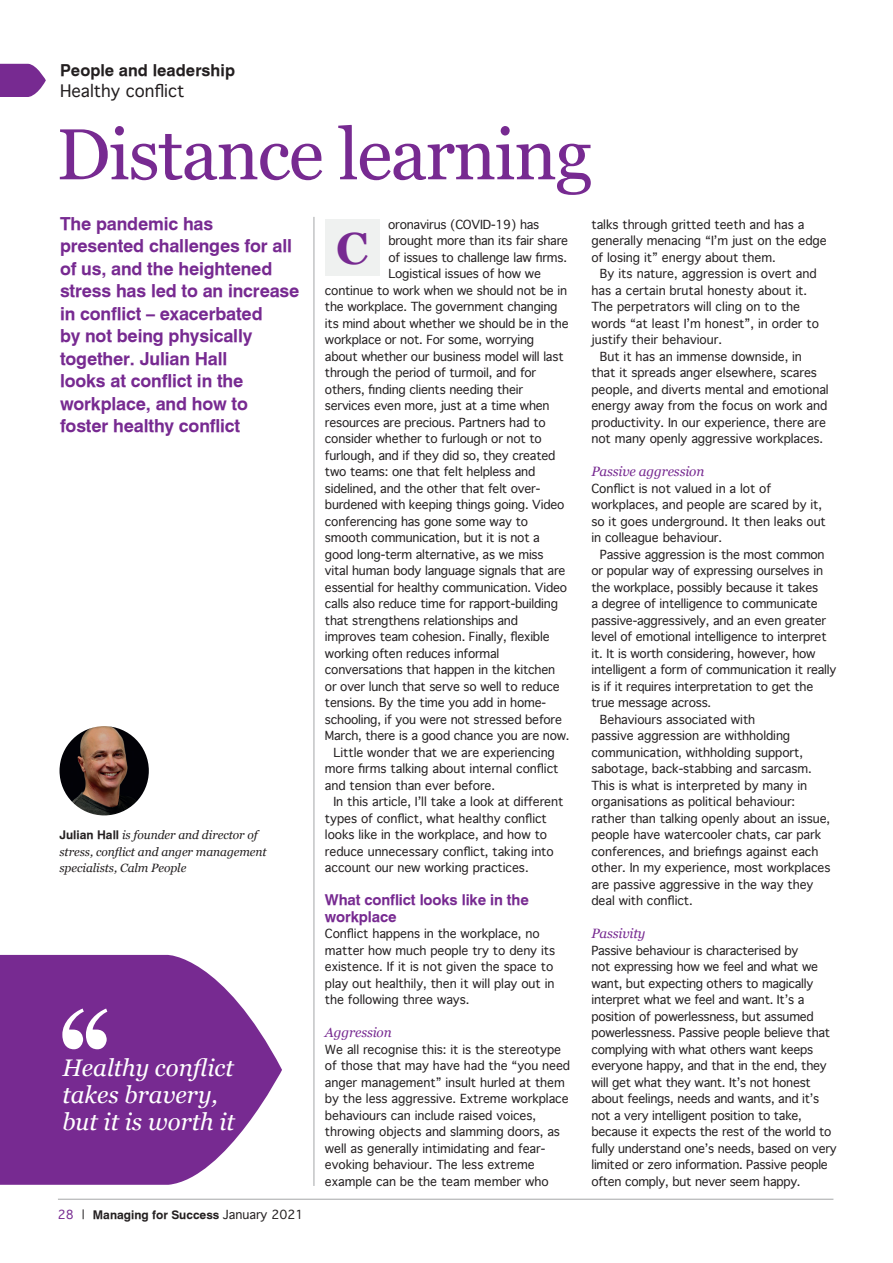
<style>
.page{position:relative;width:893px;height:1263px;background:#fff}
.page>*{position:absolute;margin:0;border:0;box-sizing:border-box;transform-origin:0 0}
.t1{font:72px "Georgia";letter-spacing:-.02em;color:#772a91}
.t2{font:700 45px "Georgia";color:#772a91}
.t3{font:italic 24px/27px "Georgia";color:#fff}
.t4{font:700 18px/22.5px "Geneva";letter-spacing:-.01em;color:#772a91}
.t5{font:700 16.5px "Geneva";color:#231f20}
.t6{font:16.5px "Geneva";color:#231f20}
.t7{font:700 15px/16.5px "Geneva";letter-spacing:-.01em;color:#772a91}
.t8{font:italic 13.5px "Georgia";letter-spacing:-.01em;color:#772a91}
.t9{font:12px/16.5px "Geneva";letter-spacing:-.015em;color:#231f20}
.t10{font:italic 12px/16.5px "Georgia";letter-spacing:-.005em;color:#231f20}
.t11{font:700 12px "Geneva";color:#231f20}
.s1{font-family:"Geneva";font-weight:700;font-style:normal}
.s2{font-weight:400;color:#772a91}
.s3{font-weight:400}
</style>
<div class="page">
<img style="left:60px;top:726px;width:89px;height:89px;border-radius:45px">
<div style="left:325px;top:219px;width:55px;height:57px;background:#eff1f0"></div>
<hr style="left:314px;top:217px;width:1px;height:969px;background:#a4a6a8">
<svg style="left:0;top:955px;width:282px;height:230px;background:#8b49a1"></svg>
<svg style="left:62px;top:1008px;width:45px;height:41px"></svg>
<svg style="left:0;top:64px;width:46px;height:33px;background:#8a48a0"></svg>
<hr style="left:58px;top:1199px;width:775px;height:1px;background:#a4a6a8">
<h3 class="t5" style="left:60px;top:60px;width:177px">People and leadership</h3>
<h3 class="t6" style="left:60px;top:81px;width:126px">Healthy conflict</h3>
<h1 class="t1" style="left:56px;top:102px;width:537px">Distance learning</h1>
<p class="t4" style="left:60px;top:212px;width:241px">The pandemic has presented challenges for all of us, and the heightened stress has led to an increase in conflict – exacerbated<br>by not being physically together. Julian Hall<br>looks at conflict in the workplace, and how to foster healthy conflict</p>
<p class="t10" style="left:60px;top:826px;width:209px"><span class="s1">Julian Hall</span> is founder and director of stress, conflict and anger management specialists, Calm People</p>
<h3 class="t3" style="left:62px;top:1053px;width:174px">Healthy conflict takes bravery, but it is worth it</h3>
<p class="t11" style="left:58px;top:1207px;width:247px"><span class="s2">28</span> <span class="s3">|</span> Managing for Success <span class="s3">January 2021</span></p>
<p class="t9" style="left:388px;top:216px;width:153px">oronavirus (COVID-19) has</p>
<p class="t9" style="left:388px;top:233px;width:181px">brought more than its fair share</p>
<p class="t9" style="left:388px;top:249px;width:180px">of issues to challenge law firms.</p>
<p class="t9" style="left:388px;top:266px;width:154px">Logistical issues of how we</p>
<p class="t9" style="left:325px;top:282px;width:244px">continue to work when we should not be in</p>
<p class="t9" style="left:325px;top:299px;width:234px">the workplace. The government changing</p>
<p class="t9" style="left:325px;top:315px;width:245px">its mind about whether we should be in the</p>
<p class="t9" style="left:325px;top:332px;width:211px">workplace or not. For some, worrying</p>
<p class="t9" style="left:325px;top:348px;width:240px">about whether our business model will last</p>
<p class="t9" style="left:325px;top:365px;width:213px">through the period of turmoil, and for</p>
<p class="t9" style="left:325px;top:381px;width:200px">others, finding clients needing their</p>
<p class="t9" style="left:325px;top:398px;width:226px">services even more, just at a time when</p>
<p class="t9" style="left:325px;top:414px;width:222px">resources are precious. Partners had to</p>
<p class="t9" style="left:325px;top:431px;width:218px">consider whether to furlough or not to</p>
<p class="t9" style="left:325px;top:447px;width:232px">furlough, and if they did so, they created</p>
<p class="t9" style="left:325px;top:464px;width:212px">two teams: one that felt helpless and</p>
<p class="t9" style="left:325px;top:480px;width:217px">sidelined, and the other that felt over-</p>
<p class="t9" style="left:325px;top:497px;width:241px">burdened with keeping things going. Video</p>
<p class="t9" style="left:325px;top:513px;width:205px">conferencing has gone some way to</p>
<p class="t9" style="left:325px;top:530px;width:216px">smooth communication, but it is not a</p>
<p class="t9" style="left:325px;top:546px;width:220px">good long-term alternative, as we miss</p>
<p class="t9" style="left:325px;top:563px;width:242px">vital human body language signals that are</p>
<p class="t9" style="left:325px;top:579px;width:244px">essential for healthy communication. Video</p>
<p class="t9" style="left:325px;top:596px;width:235px">calls also reduce time for rapport-building</p>
<p class="t9" style="left:325px;top:612px;width:195px">that strengthens relationships and</p>
<p class="t9" style="left:325px;top:629px;width:226px">improves team cohesion. Finally, flexible</p>
<p class="t9" style="left:325px;top:645px;width:176px">working often reduces informal</p>
<p class="t9" style="left:325px;top:662px;width:232px">conversations that happen in the kitchen</p>
<p class="t9" style="left:325px;top:678px;width:236px">or over lunch that serve so well to reduce</p>
<p class="t9" style="left:325px;top:695px;width:223px">tensions. By the time you add in home-</p>
<p class="t9" style="left:325px;top:711px;width:238px">schooling, if you were not stressed before</p>
<p class="t9" style="left:325px;top:728px;width:246px">March, there is a good chance you are now.</p>
<p class="t9" style="left:333px;top:744px;width:223px">Little wonder that we are experiencing</p>
<p class="t9" style="left:325px;top:761px;width:235px">more firms talking about internal conflict</p>
<p class="t9" style="left:325px;top:777px;width:172px">and tension than ever before.</p>
<p class="t9" style="left:333px;top:794px;width:231px">In this article, I’ll take a look at different</p>
<p class="t9" style="left:325px;top:810px;width:223px">types of conflict, what healthy conflict</p>
<p class="t9" style="left:325px;top:827px;width:224px">looks like in the workplace, and how to</p>
<p class="t9" style="left:325px;top:843px;width:230px">reduce unnecessary conflict, taking into</p>
<p class="t9" style="left:325px;top:860px;width:205px">account our new working practices.</p>
<p class="t7" style="left:325px;top:892px;width:205px">What conflict looks like in the workplace</p>
<p class="t9" style="left:325px;top:926px;width:232px">Conflict happens in the workplace, no matter how much people try to deny its existence. If it is not given the space to play out healthily, then it will play out in the following three ways.</p>
<p class="t8" style="left:325px;top:1023px;width:68px">Aggression</p>
<p class="t9" style="left:325px;top:1041px;width:247px">We all recognise this: it is the stereotype of those that may have had the “you need anger management” insult hurled at them by the less aggressive. Extreme workplace behaviours can include raised voices, throwing objects and slamming doors, as well as generally intimidating and fear&shy;evoking behaviour. The less extreme example can be the team member who</p>
<h2 class="t2" style="left:336px;top:215px;width:34px">C</h2>
<p class="t9" style="left:591px;top:216px;width:237px">talks through gritted teeth and has a generally menacing “I’m just on the edge of losing it” energy about them.</p>
<p class="t9" style="left:591px;top:266px;width:229px;text-indent:9px">By its nature, aggression is overt and has a certain brutal honesty about it.<br>The perpetrators will cling on to the words “at least I’m honest”, in order to justify their behaviour.</p>
<p class="t9" style="left:591px;top:348px;width:239px;text-indent:9px">But it has an immense downside, in that it spreads anger elsewhere, scares people, and diverts mental and emotional energy away from the focus on work and productivity. In our experience, there are not many openly aggressive workplaces.</p>
<p class="t8" style="left:591px;top:462px;width:114px">Passive aggression</p>
<p class="t9" style="left:591px;top:480px;width:236px">Conflict is not valued in a lot of workplaces, and people are scared by it, so it goes underground. It then leaks out in colleague behaviour.</p>
<p class="t9" style="left:600px;top:546px;width:226px">Passive aggression is the most common</p>
<p class="t9" style="left:591px;top:563px;width:233px">or popular way of expressing ourselves in</p>
<p class="t9" style="left:591px;top:579px;width:228px">the workplace, possibly because it takes</p>
<p class="t9" style="left:591px;top:596px;width:228px">a degree of intelligence to communicate</p>
<p class="t9" style="left:591px;top:612px;width:236px">passive-aggressively, and an even greater</p>
<p class="t9" style="left:591px;top:629px;width:237px">level of emotional intelligence to interpret</p>
<p class="t9" style="left:591px;top:645px;width:226px">it. It is worth considering, however, how</p>
<p class="t9" style="left:591px;top:662px;width:246px">intelligent a form of communication it really</p>
<p class="t9" style="left:591px;top:678px;width:223px">is if it requires interpretation to get the</p>
<p class="t9" style="left:591px;top:695px;width:121px">true message across.</p>
<p class="t9" style="left:600px;top:711px;width:157px">Behaviours associated with</p>
<p class="t9" style="left:591px;top:728px;width:200px">passive aggression are withholding</p>
<p class="t9" style="left:591px;top:744px;width:213px">communication, withholding support,</p>
<p class="t9" style="left:591px;top:761px;width:222px">sabotage, back-stabbing and sarcasm.</p>
<p class="t9" style="left:591px;top:777px;width:217px">This is what is interpreted by many in</p>
<p class="t9" style="left:591px;top:794px;width:205px">organisations as political behaviour:</p>
<p class="t9" style="left:591px;top:810px;width:240px">rather than talking openly about an issue,</p>
<p class="t9" style="left:591px;top:827px;width:231px">people have watercooler chats, car park</p>
<p class="t9" style="left:591px;top:843px;width:228px">conferences, and briefings against each</p>
<p class="t9" style="left:591px;top:860px;width:241px">other. In my experience, most workplaces</p>
<p class="t9" style="left:591px;top:876px;width:224px">are passive aggressive in the way they</p>
<p class="t9" style="left:591px;top:893px;width:103px">deal with conflict.</p>
<p class="t8" style="left:591px;top:924px;width:56px">Passivity</p>
<p class="t9" style="left:591px;top:942px;width:247px">Passive behaviour is characterised by<br>not expressing how we feel and what we want, but expecting others to magically interpret what we feel and want. It’s a position of powerlessness, but assumed powerlessness. Passive people believe that complying with what others want keeps everyone happy, and that in the end, they will get what they want. It’s not honest about feelings, needs and wants, and it’s not a very intelligent position to take, because it expects the rest of the world to fully understand one’s needs, based on very limited or zero information. Passive people often comply, but never seem happy.</p>
</div>
